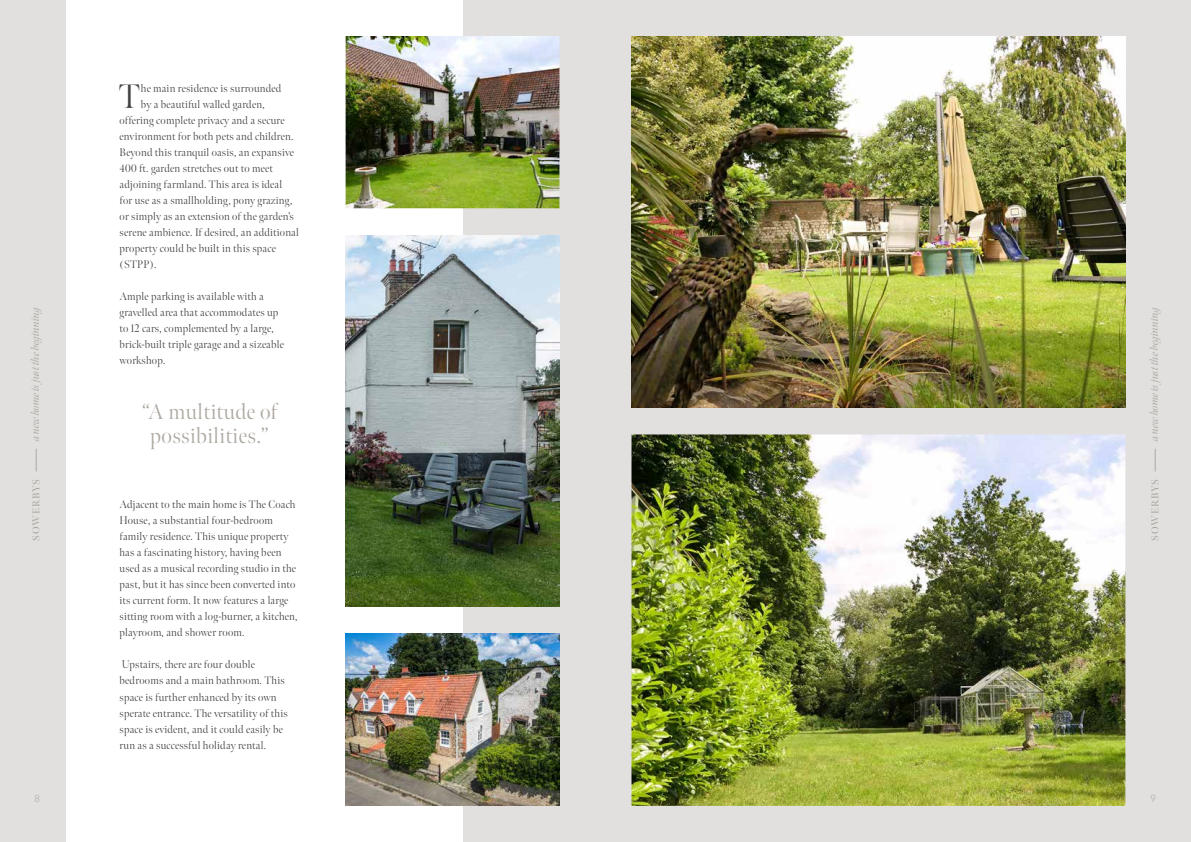
<style>
.page{position:relative;width:1191px;height:842px;background:#fff}
.page>*{position:absolute;margin:0;border:0;box-sizing:border-box;transform-origin:0 0}
.t1{font:300 34px "Meno Banner";color:#434141}
.t2{font:300 22px/24px "Meno Banner";letter-spacing:.02em;color:#ada8a0;text-align:center}
.t3{font:300 11px/16px "Meno Banner";letter-spacing:.02em;color:#434141}
.t4{font:italic 11px "Meno Banner";letter-spacing:-.01em;color:#ada8a0}
.t5{font:600 10px "Meno Banner";letter-spacing:.08em;color:#ada8a0}
.t6{font:300 10px "Quasimoda";color:#ada8a0}
</style>
<div class="page">
<div style="left:0;top:0;width:595px;height:842px;background:#e2e0df"></div>
<div style="left:595px;top:0;width:596px;height:842px;background:#e2e0df"></div>
<svg style="left:36px;top:449px;width:1px;height:22px"></svg>
<svg style="left:1155px;top:449px;width:1px;height:22px"></svg>
<img style="left:631px;top:36px;width:494px;height:372px">
<img style="left:631px;top:434px;width:494px;height:372px">
<div style="left:66px;top:0;width:396px;height:842px;background:#fff"></div>
<img style="left:345px;top:36px;width:214px;height:172px">
<img style="left:345px;top:634px;width:214px;height:172px">
<img style="left:345px;top:235px;width:214px;height:372px">
<h1 class="t1" style="left:119px;top:76px;width:23px">T</h1>
<p class="t3" style="left:141px;top:81px;width:142px">he main residence is surrounded</p>
<p class="t3" style="left:141px;top:97px;width:125px">by a beautiful walled garden,</p>
<p class="t3" style="left:120px;top:113px;width:166px">offering complete privacy and a secure</p>
<p class="t3" style="left:120px;top:129px;width:175px">environment for both pets and children.</p>
<p class="t3" style="left:120px;top:145px;width:176px">Beyond this tranquil oasis, an expansive</p>
<p class="t3" style="left:120px;top:161px;width:155px">400 ft. garden stretches out to meet</p>
<p class="t3" style="left:120px;top:177px;width:164px">adjoining farmland. This area is ideal</p>
<p class="t3" style="left:120px;top:193px;width:174px">for use as a smallholding, pony grazing,</p>
<p class="t3" style="left:120px;top:209px;width:176px">or simply as an extension of the garden’s</p>
<p class="t3" style="left:120px;top:225px;width:181px">serene ambience. If desired, an additional</p>
<p class="t3" style="left:120px;top:241px;width:158px">property could be built in this space</p>
<p class="t3" style="left:120px;top:257px;width:38px">(STPP).</p>
<p class="t3" style="left:120px;top:289px;width:166px">Ample parking is available with a gravelled area that accommodates up to 12 cars, complemented by a large, brick-built triple garage and a sizeable workshop.</p>
<p class="t4" style="left:29px;top:441px;width:138px;rotate:-90deg">a new home is just the beginning</p>
<p class="t4" style="left:1147px;top:441px;width:138px;rotate:-90deg">a new home is just the beginning</p>
<h2 class="t2" style="left:142px;top:400px;width:137px">“A multitude of possibilities.”</h2>
<p class="t5" style="left:30px;top:541px;width:63px;rotate:-90deg">SOWERBYS</p>
<p class="t5" style="left:1149px;top:541px;width:63px;rotate:-90deg">SOWERBYS</p>
<p class="t3" style="left:120px;top:497px;width:179px">Adjacent to the main home is The Coach House, a substantial four-bedroom family residence. This unique property has a fascinating history, having been used as a musical recording studio in the past, but it has since been converted into its current form. It now features a large sitting room with a log-burner, a kitchen, playroom, and shower room.</p>
<p class="t3" style="left:120px;top:657px;width:170px">Upstairs, there are four double bedrooms and a main bathroom. This space is further enhanced by its own sperate entrance. The versatility of this space is evident, and it could easily be run as a successful holiday rental.</p>
<p class="t6" style="left:35px;top:791px;width:7px">8</p>
<p class="t6" style="left:1150px;top:791px;width:7px">9</p>
</div>
